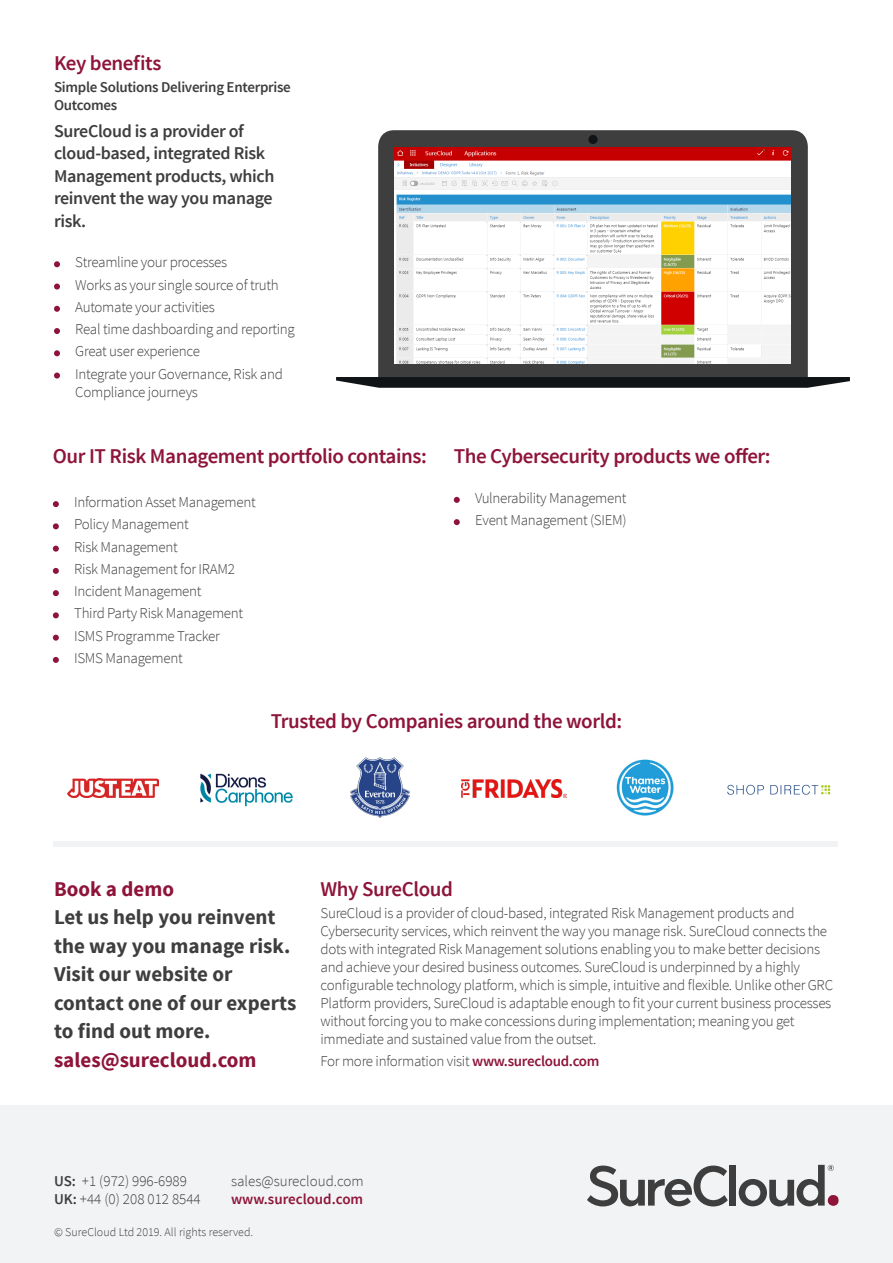
<style>
.page{position:relative;width:893px;height:1263px;background:#fff}
.page>*{position:absolute;margin:0;border:0;box-sizing:border-box;transform-origin:0 0}
.Bodytext{font:600 21px "Source Sans Pro";letter-spacing:-.02em;color:#8e143a}
.t1{font:700 21px/28.5px "Source Sans Pro";color:#3e3e3f}
.t2{font:700 21px "Source Sans Pro";color:#8e143a}
.Bullets{font:600 21px "Source Sans Pro";letter-spacing:-.02em;color:#8e143a}
.Intro_Grey{font:600 18px/22.5px "Source Sans Pro";letter-spacing:-.02em;color:#3e3e3f}
.Bodytext-2{font:300 15px/18px "Source Sans Pro";letter-spacing:-.02em;color:#3e3e3f}
.Bullets-2{font:300 15px/18px "Source Sans Pro";letter-spacing:-.02em;color:#3e3e3f}
.Bodytext-3{font:300 15px "Source Sans Pro";color:#3e3e3f}
.Bodytext-4{font:600 15px/18px "Source Sans Pro";letter-spacing:-.02em;color:#3e3e3f}
.t3{font:600 15px "Source Sans Pro";color:#8e143a}
.t4{font:300 12px "Source Sans Pro";color:#3e3e3f}
.s1{font-weight:600;color:#8e143a}
.s2{font-weight:600}
</style>
<div class="page">
<div style="left:53px;top:841px;width:785px;height:5px;background:#f2f3f4"></div>
<img style="left:68px;top:778px;width:91px;height:20px">
<img style="left:200px;top:773px;width:93px;height:34px">
<img style="left:351px;top:758px;width:58px;height:60px">
<img style="left:616px;top:759px;width:58px;height:57px">
<img style="left:462px;top:780px;width:105px;height:18px">
<img style="left:727px;top:784px;width:104px;height:11px">
<svg style="left:378px;top:130px;width:430px;height:247px;background:#484445"></svg>
<svg style="left:336px;top:377px;width:514px;height:11px;background:#222527"></svg>
<div style="left:588px;top:135px;width:10px;height:9px;background:#111416;border-radius:50%"></div>
<svg style="left:54px;top:261px;width:6px;height:6px"></svg>
<svg style="left:54px;top:284px;width:6px;height:6px"></svg>
<svg style="left:54px;top:306px;width:6px;height:6px"></svg>
<svg style="left:54px;top:328px;width:6px;height:6px"></svg>
<svg style="left:54px;top:350px;width:6px;height:6px"></svg>
<svg style="left:54px;top:373px;width:6px;height:6px"></svg>
<img style="left:395px;top:148px;width:396px;height:215px">
<svg style="left:53px;top:501px;width:6px;height:6px"></svg>
<svg style="left:53px;top:523px;width:6px;height:6px"></svg>
<svg style="left:53px;top:546px;width:6px;height:6px"></svg>
<svg style="left:53px;top:568px;width:6px;height:6px"></svg>
<svg style="left:53px;top:590px;width:6px;height:6px"></svg>
<svg style="left:53px;top:612px;width:6px;height:6px"></svg>
<svg style="left:53px;top:635px;width:6px;height:6px"></svg>
<svg style="left:53px;top:657px;width:6px;height:6px"></svg>
<svg style="left:454px;top:497px;width:6px;height:6px"></svg>
<svg style="left:454px;top:519px;width:6px;height:6px"></svg>
<div style="left:0;top:1106px;width:893px;height:157px;background:#f2f3f4"></div>
<svg style="left:587px;top:1165px;width:141px;height:41px"></svg>
<div style="left:730px;top:1165px;width:6px;height:40px;background:#3e3e3f"></div>
<svg style="left:739px;top:1165px;width:100px;height:41px"></svg>
<p class="Bullets" style="left:54px;top:50px;width:109px">Key benefits</p>
<p class="Bodytext-4" style="left:54px;top:78px;width:238px">Simple Solutions Delivering Enterprise<br>Outcomes</p>
<p class="Intro_Grey" style="left:54px;top:120px;width:222px">SureCloud is a provider of cloud-based, integrated Risk<br>Management products, which reinvent the way you manage risk.</p>
<p class="Bullets-2" style="left:75px;top:253px;width:154px">Streamline your processes</p>
<p class="Bullets-2" style="left:75px;top:276px;width:205px">Works as your single source of truth</p>
<p class="Bullets-2" style="left:75px;top:298px;width:141px">Automate your activities</p>
<p class="Bullets-2" style="left:75px;top:320px;width:221px">Real time dashboarding and reporting</p>
<p class="Bullets-2" style="left:75px;top:342px;width:126px">Great user experience</p>
<p class="Bullets-2" style="left:75px;top:365px;width:209px">Integrate your Governance, Risk and<br>Compliance journeys</p>
<p class="Bodytext" style="left:53px;top:442px;width:376px">Our IT Risk Management portfolio contains:</p>
<p class="Bullets-2" style="left:74px;top:493px;width:183px">Information Asset Management</p>
<p class="Bullets-2" style="left:74px;top:515px;width:116px">Policy Management</p>
<p class="Bullets-2" style="left:74px;top:538px;width:105px">Risk Management</p>
<p class="Bullets-2" style="left:74px;top:560px;width:162px">Risk Management for IRAM2</p>
<p class="Bullets-2" style="left:74px;top:582px;width:129px">Incident Management</p>
<p class="Bullets-2" style="left:74px;top:604px;width:171px">Third Party Risk Management</p>
<p class="Bullets-2" style="left:74px;top:627px;width:147px">ISMS Programme Tracker</p>
<p class="Bullets-2" style="left:74px;top:649px;width:110px">ISMS Management</p>
<p class="Bodytext" style="left:454px;top:442px;width:318px">The Cybersecurity products we offer:</p>
<p class="Bullets-2" style="left:475px;top:489px;width:153px">Vulnerability Management</p>
<p class="Bullets-2" style="left:475px;top:511px;width:153px">Event Management (SIEM)</p>
<p class="Bodytext" style="left:271px;top:708px;width:353px">Trusted by Companies around the world:</p>
<p class="t2" style="left:54px;top:875px;width:122px">Book a demo</p>
<p class="t1" style="left:54px;top:904px;width:238px">Let us help you reinvent the way you manage risk.</p>
<p class="t1" style="left:54px;top:961px;width:180px">Visit our website or</p>
<p class="t1" style="left:54px;top:989px;width:244px">contact one of our experts to find out more.</p>
<p class="t2" style="left:54px;top:1046px;width:204px">sales@surecloud.com</p>
<p class="Bodytext" style="left:320px;top:876px;width:134px">Why SureCloud</p>
<p class="Bodytext-2" style="left:320px;top:904px;width:514px">SureCloud is a provider of cloud-based, integrated Risk Management products and Cybersecurity services, which reinvent the way you manage risk. SureCloud connects the dots with integrated Risk Management solutions enabling you to make better decisions and achieve your desired business outcomes. SureCloud is underpinned by a highly configurable technology platform, which is simple, intuitive and flexible. Unlike other GRC Platform providers, SureCloud is adaptable enough to fit your current business processes without forcing you to make concessions during implementation; meaning you get immediate and sustained value from the outset.</p>
<p class="Bodytext-2" style="left:320px;top:1052px;width:281px">For more information visit <span class="s1">www.surecloud.com</span></p>
<p class="Bodytext-3" style="left:54px;top:1172px;width:134px"><span class="s2">US:</span> +1 (972) 996-6989</p>
<p class="Bodytext-3" style="left:231px;top:1172px;width:134px">sales@surecloud.com</p>
<p class="Bodytext-3" style="left:54px;top:1190px;width:148px"><span class="s2">UK:</span> +44 (0) 208 012 8544</p>
<p class="t3" style="left:231px;top:1189px;width:134px">www.surecloud.com</p>
<p class="t4" style="left:54px;top:1224px;width:201px">© SureCloud Ltd 2019. All rights reserved.</p>
</div>
